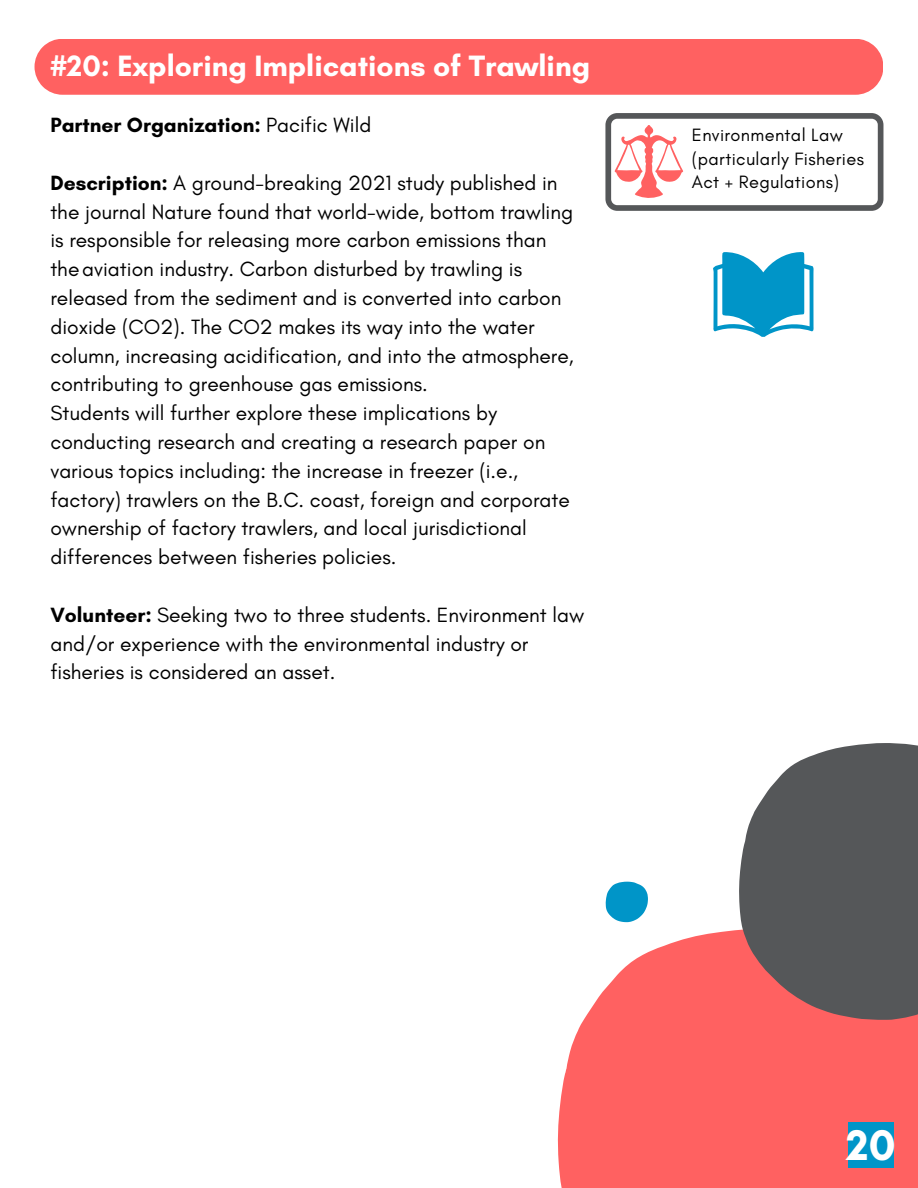
<style>
.page{position:relative;width:918px;height:1188px;background:#fff}
.page>*{position:absolute;margin:0;border:0;box-sizing:border-box;transform-origin:0 0}
.t1{font:700 43.65px "Glacial Indifference";color:#fff}
.t2{font:700 30px "Glacial Indifference";color:#fff}
.t3{font:21px/28.8px "Glacial Indifference";color:#000}
.t4{font:700 21px "Glacial Indifference";color:#000}
.t5{font:18.15px/23.4px "Glacial Indifference";letter-spacing:.02em;color:#000}
.s1{font-weight:400}
.s2{font-weight:700}
</style>
<div class="page">
<svg style="left:557px;top:930px;width:361px;height:258px;background:#ff7070"></svg>
<svg style="left:739px;top:743px;width:179px;height:277px;background:#6e6466"></svg>
<div style="left:848px;top:1122px;width:46px;height:46px;background:#0095c8"></div>
<div style="left:35px;top:39px;width:848px;height:56px;background:#ff6161"></div>
<svg style="left:605px;top:113px;width:278px;height:98px"></svg>
<svg style="left:606px;top:882px;width:42px;height:40px"></svg>
<svg style="left:713px;top:252px;width:101px;height:85px"></svg>
<p class="t2" style="left:50px;top:48px;width:541px">#20: Exploring Implications of Trawling</p>
<p class="t4" style="left:50px;top:112px;width:322px">Partner Organization: <span class="s1">Pacific Wild</span></p>
<p class="t3" style="left:50px;top:168px;width:525px"><span class="s2">Description:</span> A ground-breaking 2021 study published in the journal Nature found that world-wide, bottom trawling is responsible for releasing more carbon emissions than theaviation industry. Carbon disturbed by trawling is released from the sediment and is converted into carbon dioxide (CO2). The CO2 makes its way into the water column, increasing acidification, and into the atmosphere, contributing to greenhouse gas emissions.</p>
<p class="t3" style="left:50px;top:399px;width:521px">Students will further explore these implications by conducting research and creating a research paper on various topics including: the increase in freezer (i.e., factory) trawlers on the B.C. coast, foreign and corporate ownership of factory trawlers, and local jurisdictional differences between fisheries policies.</p>
<p class="t3" style="left:50px;top:600px;width:535px"><span class="s2">Volunteer:</span> Seeking two to three students. Environment law and/or experience with the environmental industry or fisheries is considered an asset.</p>
<p class="t5" style="left:692px;top:123px;width:153px">Environmental Law</p>
<p class="t5" style="left:692px;top:147px;width:174px">(particularly Fisheries<br>Act + Regulations)</p>
<p class="t1" style="left:846px;top:1118px;width:51px">20</p>
</div>
